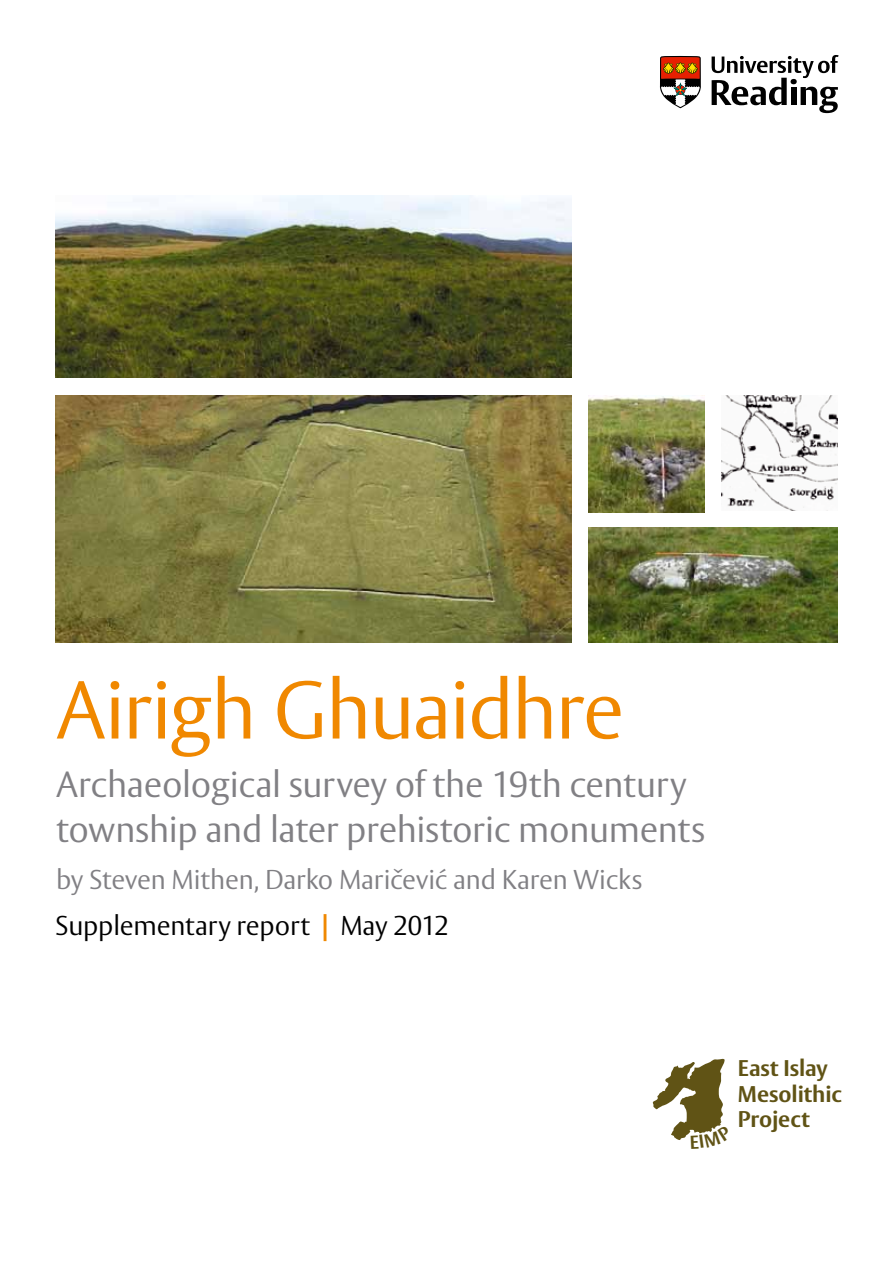
<style>
.page{position:relative;width:893px;height:1263px;background:#fff}
.page>*{position:absolute;margin:0;border:0;box-sizing:border-box;transform-origin:0 0}
.t1{font:81px "Rdg Vesta";letter-spacing:-.025em;color:#f08800}
.t2{font:36px/45px "Rdg Vesta";letter-spacing:-.01em;color:#818084}
.t3{font:27px "Rdg Vesta";letter-spacing:-.01em;color:#818084}
.t4{font:27px "Rdg Vesta";letter-spacing:-.01em;color:#000}
.t5{font:700 22.5px/25.5px "Rdg Vesta";color:#605315}
.s1{font-family:"Rdg Vesta 3";font-weight:700;color:#f08800}
</style>
<div class="page">
<svg style="left:712px;top:55px;width:127px;height:58px"></svg>
<svg style="left:660px;top:55px;width:41px;height:53px"></svg>
<img style="left:55px;top:395px;width:516px;height:248px">
<img style="left:721px;top:395px;width:117px;height:115px">
<img style="left:589px;top:528px;width:249px;height:115px">
<img style="left:588px;top:396px;width:116px;height:117px">
<img style="left:55px;top:195px;width:516px;height:182px">
<svg style="left:653px;top:1059px;width:72px;height:81px"></svg>
<h1 class="t1" style="left:56px;top:660px;width:569px">Airigh Ghuaidhre</h1>
<p class="t2" style="left:56px;top:763px;width:651px">Archaeological survey of the 19th century township and later prehistoric monuments</p>
<p class="t3" style="left:56px;top:862px;width:588px">by Steven Mithen, Darko Maričević and Karen Wicks</p>
<p class="t4" style="left:55px;top:909px;width:395px">Supplementary report <span class="s1">|</span> May 2012</p>
<p class="t5" style="left:738px;top:1056px;width:106px">East Islay<br>Mesolithic<br>Project</p>
</div>
